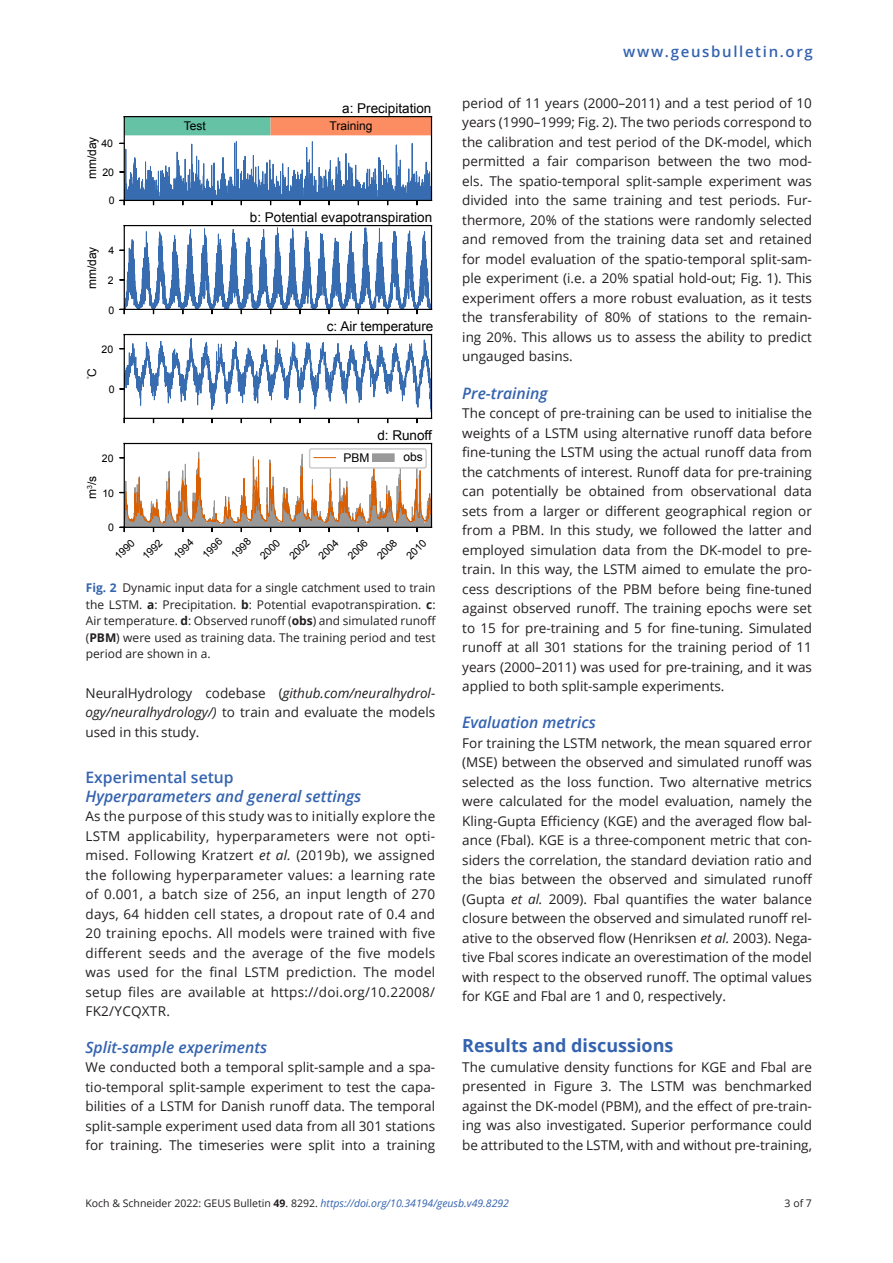
<style>
.page{position:relative;width:893px;height:1263px;background:#fff}
.page>*{position:absolute;margin:0;border:0;box-sizing:border-box;transform-origin:0 0}
.t1{font:700 18px "Open Sans";color:#3463af}
.t2{font:italic 600 15.75px "Open Sans";color:#3463af}
.t3{font:600 15.75px "Open Sans";color:#3463af}
.t4{font:600 15px "Open Sans";letter-spacing:.11em;color:#3463af}
.TX{font:13.5px/19.5px "Open Sans";color:#231f20;text-align:justify}
.t5{font:13.5px "Arial";color:#000}
.FC{font:12px/16.5px "Open Sans";color:#231f20;text-align:justify}
.t6{font:12px "Arial";color:#000}
.t7{font:italic 10.5px "Open Sans";color:#3463af}
.t8{font:10.5px/19.6px "Arial";color:#000}
.t9{font:10.5px "Open Sans";color:#231f20}
.t10{font:7.05px "Arial";color:#000}
.s1{font-size:12px}
.s2{font-weight:700;color:#3463af}
.s3{font-weight:700}
.s4{font-style:italic}
.s5{font-style:normal;color:#231f20}
.s6{font-weight:700;font-style:normal;color:#231f20}
</style>
<div class="page">
<svg style="left:120px;top:117px;width:313px;height:88px"></svg>
<hr style="left:124px;top:116px;width:307px;height:1px;background:#000">
<hr style="left:124px;top:200px;width:307px;height:1px;background:#000">
<hr style="left:431px;top:117px;width:1px;height:83px;background:#000">
<hr style="left:124px;top:117px;width:1px;height:83px;background:#000">
<svg style="left:120px;top:226px;width:311px;height:88px"></svg>
<hr style="left:124px;top:225px;width:307px;height:1px;background:#000">
<hr style="left:124px;top:309px;width:307px;height:1px;background:#000">
<hr style="left:431px;top:226px;width:1px;height:83px;background:#000">
<hr style="left:124px;top:226px;width:1px;height:83px;background:#000">
<svg style="left:120px;top:334px;width:311px;height:89px"></svg>
<hr style="left:124px;top:334px;width:307px;height:1px;background:#000">
<hr style="left:124px;top:418px;width:307px;height:1px;background:#000">
<hr style="left:431px;top:335px;width:1px;height:83px;background:#000">
<hr style="left:124px;top:335px;width:1px;height:83px;background:#000">
<hr style="left:431px;top:443px;width:1px;height:84px;background:#000">
<svg style="left:120px;top:443px;width:311px;height:89px"></svg>
<div style="left:373px;top:454px;width:21px;height:7px;background:#999"></div>
<div style="left:372px;top:454px;width:22px;height:8px;border:1px solid #999"></div>
<p class="t5" style="left:342px;top:99px;width:91px">a: Precipitation</p>
<p class="t6" style="left:84px;top:179px;width:44px;rotate:-90deg">mm/day</p>
<p class="t8" style="left:101px;top:134px;width:13px">40</p>
<p class="t8" style="left:102px;top:162px;width:13px">20</p>
<p class="t8" style="left:109px;top:191px;width:7px">0</p>
<p class="t6" style="left:84px;top:289px;width:44px;rotate:-90deg">mm/day</p>
<p class="t8" style="left:109px;top:240px;width:7px">4</p>
<p class="t8" style="left:108px;top:270px;width:7px">2</p>
<p class="t8" style="left:108px;top:301px;width:7px">0</p>
<p class="t8" style="left:102px;top:339px;width:13px">20</p>
<p class="t10" style="left:85px;top:379px;width:13px;rotate:-90deg">°<span class="s1">C</span></p>
<p class="t8" style="left:109px;top:379px;width:7px">0</p>
<p class="t8" style="left:102px;top:449px;width:13px">20</p>
<p class="t6" style="left:84px;top:499px;width:25px;rotate:-90deg">m<sup>3</sup>/s</p>
<p class="t8" style="left:102px;top:484px;width:13px">10</p>
<p class="t8" style="left:108px;top:517px;width:7px">0</p>
<p class="t6" style="left:184px;top:118px;width:24px">Test</p>
<p class="t6" style="left:330px;top:118px;width:44px">Training</p>
<p class="t5" style="left:250px;top:208px;width:184px">b: Potential evapotranspiration</p>
<p class="t5" style="left:327px;top:317px;width:108px">c: Air temperature</p>
<p class="t5" style="left:377px;top:426px;width:56px">d: Runoff</p>
<p class="t6" style="left:343px;top:450px;width:28px">PBM</p>
<p class="t6" style="left:403px;top:449px;width:21px">obs</p>
<p class="t8" style="left:123px;top:537px;width:25px;text-indent:-19px;rotate:-45deg">1990<br>1992</p>
<p class="t8" style="left:169px;top:550px;width:25px;rotate:-45deg">1994</p>
<p class="t8" style="left:197px;top:549px;width:25px;rotate:-45deg">1996</p>
<p class="t8" style="left:226px;top:549px;width:25px;rotate:-45deg">1998</p>
<p class="t8" style="left:255px;top:551px;width:25px;rotate:-45deg">2000</p>
<p class="t8" style="left:284px;top:551px;width:25px;rotate:-45deg">2002</p>
<p class="t8" style="left:313px;top:551px;width:25px;rotate:-45deg">2004</p>
<p class="t8" style="left:343px;top:551px;width:25px;rotate:-45deg">2006</p>
<p class="t8" style="left:372px;top:551px;width:25px;rotate:-45deg">2008</p>
<p class="t8" style="left:401px;top:551px;width:25px;rotate:-45deg">2010</p>
<p class="FC" style="left:86px;top:579px;width:352px"><span class="s2">Fig. 2</span> Dynamic input data for a single catchment used to train the LSTM. <span class="s3">a</span>: Precipitation. <span class="s3">b</span>: Potential evapotranspiration. <span class="s3">c</span>:<br>Air temperature. <span class="s3">d</span>: Observed runoff (<span class="s3">obs</span>) and simulated runoff (<span class="s3">PBM</span>) were used as training data. The training period and test period are shown in a.</p>
<p class="TX" style="left:86px;top:683px;width:351px">NeuralHydrology codebase (<span class="s4">github.com/neuralhydrol&shy;ogy/neuralhydrology/)</span> to train and evaluate the models used in this study.</p>
<h2 class="t3" style="left:86px;top:767px;width:150px">Experimental setup</h2>
<h3 class="t2" style="left:86px;top:785px;width:277px">Hyperparameters and general settings</h3>
<p class="TX" style="left:86px;top:806px;width:351px">As the purpose of this study was to initially explore the LSTM applicability, hyperparameters were not opti&shy;mised. Following Kratzert <span class="s4">et al.</span> (2019b), we assigned the following hyperparameter values: a learning rate of 0.001, a batch size of 256, an input length of 270 days, 64 hidden cell states, a dropout rate of 0.4 and 20 training epochs. All models were trained with five different seeds and the average of the five models was used for the final LSTM prediction. The model setup files are available at https://doi.org/10.22008/ FK2/YCQXTR.</p>
<h3 class="t2" style="left:86px;top:1036px;width:183px">Split-sample experiments</h3>
<p class="TX" style="left:86px;top:1057px;width:351px">We conducted both a temporal split-sample and a spa&shy;tio-temporal split-sample experiment to test the capa&shy;bilities of a LSTM for Danish runoff data. The temporal split-sample experiment used data from all 301 stations for training. The timeseries were split into a training</p>
<p class="t4" style="left:623px;top:41px;width:191px">www.geusbulletin.org</p>
<p class="TX" style="left:462px;top:93px;width:351px">period of 11 years (2000–2011) and a test period of 10 years (1990–1999; Fig. 2). The two periods correspond to the calibration and test period of the DK-model, which permitted a fair comparison between the two mod&shy;els. The spatio-temporal split-sample experiment was divided into the same training and test periods. Fur&shy;thermore, 20% of the stations were randomly selected and removed from the training data set and retained for model evaluation of the spatio-temporal split-sam&shy;ple experiment (i.e. a 20% spatial hold-out; Fig. 1). This experiment offers a more robust evaluation, as it tests the transferability of 80% of stations to the remain&shy;ing 20%. This allows us to assess the ability to predict ungauged basins.</p>
<h3 class="t2" style="left:462px;top:382px;width:87px">Pre-training</h3>
<p class="TX" style="left:462px;top:403px;width:351px">The concept of pre-training can be used to initialise the weights of a LSTM using alternative runoff data before fine-tuning the LSTM using the actual runoff data from the catchments of interest. Runoff data for pre-training can potentially be obtained from observational data sets from a larger or different geographical region or from a PBM. In this study, we followed the latter and employed simulation data from the DK-model to pre&shy;train. In this way, the LSTM aimed to emulate the pro&shy;cess descriptions of the PBM before being fine-tuned against observed runoff. The training epochs were set to 15 for pre-training and 5 for fine-tuning. Simulated runoff at all 301 stations for the training period of 11 years (2000–2011) was used for pre-training, and it was applied to both split-sample experiments.</p>
<h3 class="t2" style="left:462px;top:712px;width:135px">Evaluation metrics</h3>
<p class="TX" style="left:462px;top:733px;width:352px">For training the LSTM network, the mean squared error (MSE) between the observed and simulated runoff was selected as the loss function. Two alternative metrics were calculated for the model evaluation, namely the Kling-Gupta Efficiency (KGE) and the averaged flow bal&shy;ance (Fbal). KGE is a three-component metric that con&shy;siders the correlation, the standard deviation ratio and the bias between the observed and simulated runoff (Gupta <span class="s4">et al.</span> 2009). Fbal quantifies the water balance closure between the observed and simulated runoff rel&shy;ative to the observed flow (Henriksen <span class="s4">et al.</span> 2003). Nega&shy;tive Fbal scores indicate an overestimation of the model with respect to the observed runoff. The optimal values for KGE and Fbal are 1 and 0, respectively.</p>
<h1 class="t1" style="left:462px;top:1033px;width:213px">Results and discussions</h1>
<p class="TX" style="left:462px;top:1057px;width:351px">The cumulative density functions for KGE and Fbal are presented in Figure 3. The LSTM was benchmarked against the DK-model (PBM), and the effect of pre-train&shy;ing was also investigated. Superior performance could be attributed to the LSTM, with and without pre-training,</p>
<p class="t7" style="left:86px;top:1196px;width:425px"><span class="s5">Koch &amp; Schneider 2022: GEUS Bulletin</span> <span class="s6">49</span><span class="s5">. 8292.</span> https://doi.org/10.34194/geusb.v49.8292</p>
<p class="t9" style="left:785px;top:1196px;width:29px">3 of 7</p>
</div>
